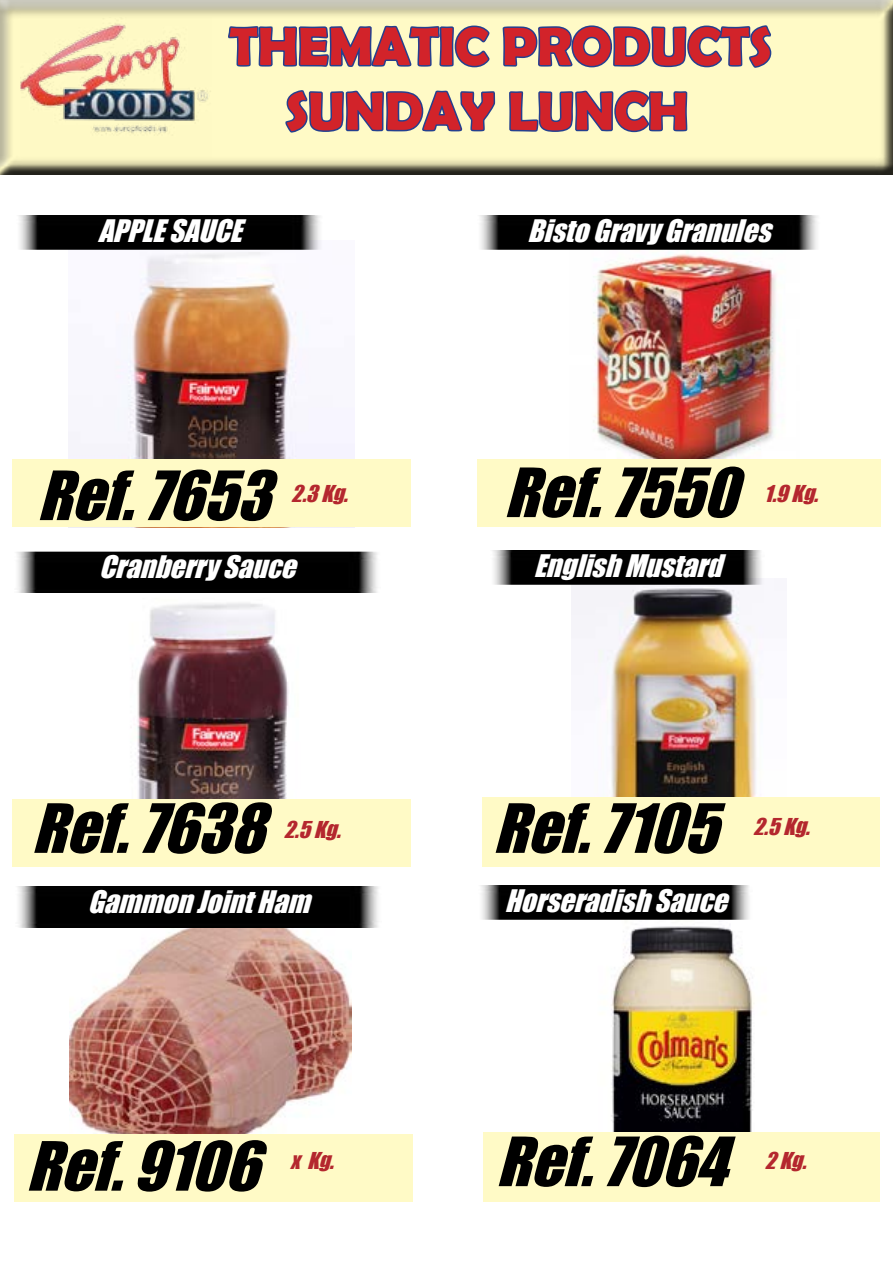
<style>
.page{position:relative;width:893px;height:1263px;background:#fff}
.page>*{position:absolute;margin:0;border:0;box-sizing:border-box;transform-origin:0 0}
.t1{font:italic 62.7px "Impact";color:#000}
.t2{font:700 54px/64.8px "Berlin Sans FB Demi";color:#d2232a;text-align:center}
.t3{font:italic 28.5px "Impact";color:#fff}
.t4{font:italic 21.45px "Impact";color:#b4272e}
</style>
<div class="page">
<img style="left:69px;top:249px;width:286px;height:211px">
<img style="left:137px;top:603px;width:152px;height:196px">
<img style="left:570px;top:249px;width:229px;height:211px">
<img style="left:571px;top:585px;width:216px;height:213px">
<div style="left:16px;top:215px;width:307px;height:34px;background:#000"></div>
<div style="left:477px;top:215px;width:343px;height:34px;background:#000"></div>
<div style="left:14px;top:551px;width:366px;height:42px;background:#000"></div>
<div style="left:490px;top:550px;width:275px;height:35px;background:#000"></div>
<div style="left:12px;top:460px;width:399px;height:67px;background:#fffac6"></div>
<div style="left:477px;top:460px;width:404px;height:67px;background:#fffac6"></div>
<div style="left:12px;top:799px;width:399px;height:68px;background:#fffac6"></div>
<div style="left:482px;top:798px;width:398px;height:69px;background:#fffac6"></div>
<img style="left:70px;top:928px;width:281px;height:205px">
<img style="left:527px;top:919px;width:227px;height:213px">
<div style="left:15px;top:886px;width:367px;height:42px;background:#000"></div>
<div style="left:478px;top:885px;width:275px;height:34px;background:#000"></div>
<div style="left:14px;top:1133px;width:398px;height:68px;background:#fffac6"></div>
<div style="left:483px;top:1132px;width:397px;height:69px;background:#fffac6"></div>
<div style="left:0;top:0;width:893px;height:175px;background:#000;opacity:.75"></div>
<img style="left:21px;top:17px;width:191px;height:140px">
<h2 class="t2" style="left:229px;top:13px;width:544px">THEMATIC PRODUCTS<br>SUNDAY LUNCH</h2>
<p class="t3" style="left:98px;top:208px;width:156px">APPLESAUCE</p>
<p class="t3" style="left:527px;top:208px;width:256px">BistoGravyGranules</p>
<h1 class="t1" style="left:37px;top:447px;width:259px">Ref.7653</h1>
<p class="t4" style="left:291px;top:477px;width:66px">2.3Kg.</p>
<h1 class="t1" style="left:504px;top:444px;width:259px">Ref.7550</h1>
<p class="t3" style="left:99px;top:545px;width:209px">CranberrySauce</p>
<p class="t3" style="left:534px;top:544px;width:200px">EnglishMustard</p>
<p class="t4" style="left:764px;top:477px;width:64px">1.9Kg.</p>
<h1 class="t1" style="left:32px;top:780px;width:259px">Ref.7638</h1>
<h1 class="t1" style="left:493px;top:780px;width:251px">Ref.7105</h1>
<p class="t3" style="left:88px;top:880px;width:234px">GammonJointHam</p>
<p class="t3" style="left:505px;top:878px;width:235px">HorseradishSauce</p>
<p class="t4" style="left:284px;top:812px;width:67px">2.5Kg.</p>
<p class="t4" style="left:753px;top:810px;width:67px">2.5Kg.</p>
<h1 class="t1" style="left:26px;top:1117px;width:259px">Ref.9106</h1>
<h1 class="t1" style="left:496px;top:1113px;width:257px">Ref.7064</h1>
<p class="t4" style="left:290px;top:1144px;width:53px">xKg.</p>
<p class="t4" style="left:765px;top:1144px;width:51px">2Kg.</p>
</div>
